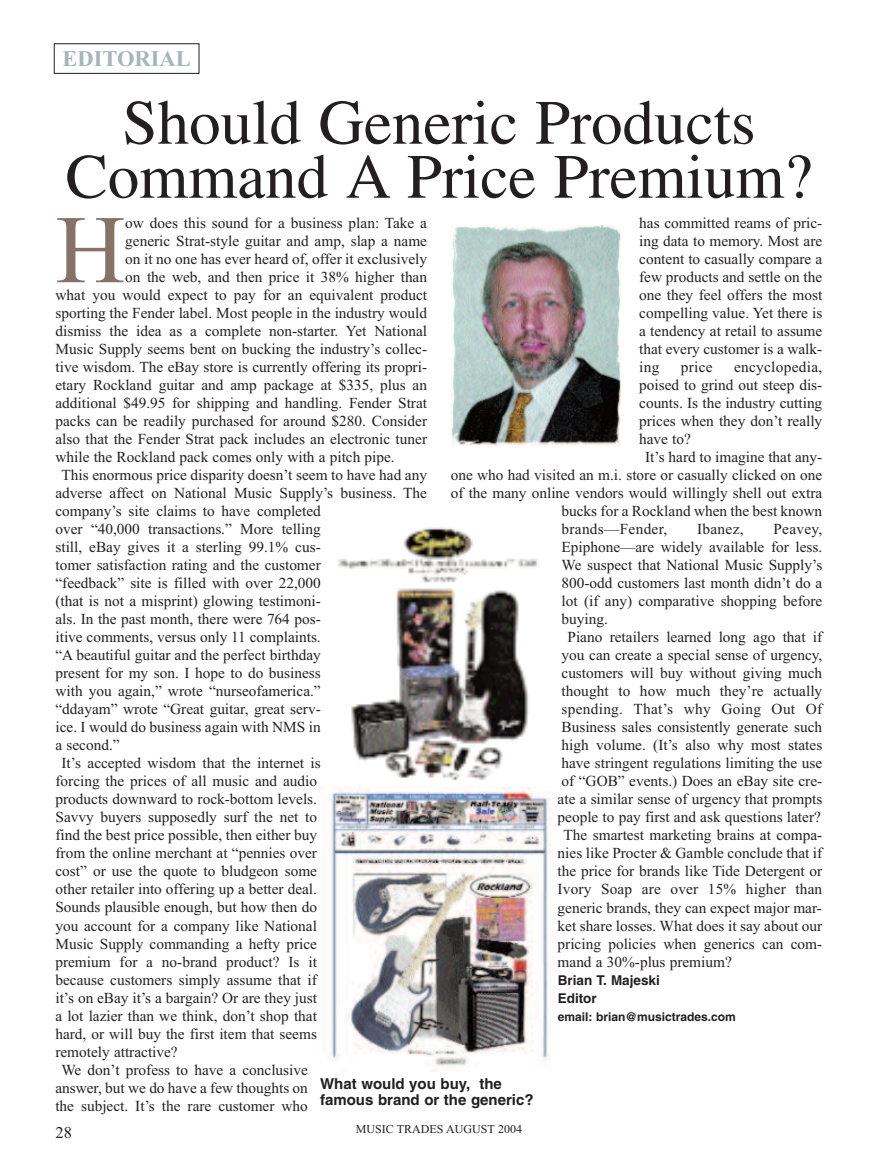
<style>
.page{position:relative;width:878px;height:1175px;background:#fff}
.page>*{position:absolute;margin:0;border:0;box-sizing:border-box;transform-origin:0 0}
.t1{font:96.75px "Times New Roman";color:#877267}
.t2{font:63px/54px "Toronto";color:#231f20;text-align:center}
.t3{font:700 22.5px "Times New Roman";color:#a5b5b9}
.t4{font:16.5px "Times New Roman";color:#231f20}
.t5{font:15.3px/18px "Times New Roman";color:#231f20;text-align:justify}
.t6{font:15.3px "Times New Roman";letter-spacing:.02em;color:#231f20}
.t7{font:15px/16.5px "Switzerland";color:#231f20}
.t8{font:13.5px/18px "Switzerland";color:#231f20}
.t9{font:12px "Switzerland";color:#231f20}
.t10{font:12px "Times New Roman";color:#231f20}
</style>
<div class="page">
<img style="left:450px;top:225px;width:170px;height:221px">
<div style="left:54px;top:44px;width:145px;height:30px;border:1px solid #231f20"></div>
<img style="left:329px;top:786px;width:222px;height:285px">
<img style="left:338px;top:527px;width:200px;height:254px">
<h3 class="t3" style="left:62px;top:45px;width:130px">EDITORIAL</h3>
<h2 class="t2" style="left:66px;top:95px;width:748px">Should Generic Products<br>Command A Price Premium?</h2>
<h1 class="t1" style="left:56px;top:192px;width:71px">H</h1>
<p class="t5" style="left:125px;top:214px;width:303px">ow does this sound for a business plan: Take a</p>
<p class="t5" style="left:639px;top:214px;width:184px">has committed reams of pric&shy;ing data to memory. Most are content to casually compare a few products and settle on the one they feel offers the most compelling value. Yet there is a tendency at retail to assume that every customer is a walk&shy;ing</p>
<p class="t5" style="left:125px;top:232px;width:303px">generic Strat-style guitar and amp, slap a name</p>
<p class="t5" style="left:125px;top:250px;width:303px">on it no one has ever heard of, offer it exclusively</p>
<p class="t5" style="left:125px;top:268px;width:303px">on the web, and then price it 38% higher than</p>
<p class="t5" style="left:55px;top:286px;width:373px">what you would expect to pay for an equivalent product</p>
<p class="t5" style="left:55px;top:304px;width:373px">sporting the Fender label. Most people in the industry would</p>
<p class="t5" style="left:55px;top:322px;width:373px">dismiss the idea as a complete non-starter. Yet National</p>
<p class="t5" style="left:55px;top:340px;width:373px">Music Supply seems bent on bucking the industry’s collec-</p>
<p class="t5" style="left:55px;top:358px;width:373px">tive wisdom. The eBay store is currently offering its propri-</p>
<p class="t5" style="left:55px;top:376px;width:373px">etary Rockland guitar and amp package at $335, plus an</p>
<p class="t5" style="left:55px;top:394px;width:373px">additional $49.95 for shipping and handling. Fender Strat</p>
<p class="t5" style="left:55px;top:412px;width:373px">packs can be readily purchased for around $280. Consider</p>
<p class="t5" style="left:55px;top:430px;width:373px">also that the Fender Strat pack includes an electronic tuner</p>
<p class="t5" style="left:55px;top:448px;width:341px">while the Rockland pack comes only with a pitch pipe.</p>
<p class="t5" style="left:61px;top:466px;width:367px">This enormous price disparity doesn’t seem to have had any</p>
<p class="t5" style="left:55px;top:484px;width:373px">adverse affect on National Music Supply’s business. The</p>
<p class="t5" style="left:55px;top:502px;width:267px">company’s site claims to have completed</p>
<p class="t5" style="left:55px;top:520px;width:267px">over “40,000 transactions.” More telling</p>
<p class="t5" style="left:55px;top:538px;width:267px">still, eBay gives it a sterling 99.1% cus-</p>
<p class="t5" style="left:55px;top:556px;width:267px">tomer satisfaction rating and the customer</p>
<p class="t5" style="left:55px;top:574px;width:267px">“feedback” site is filled with over 22,000</p>
<p class="t5" style="left:55px;top:592px;width:267px">(that is not a misprint) glowing testimoni-</p>
<p class="t5" style="left:55px;top:610px;width:267px">als. In the past month, there were 764 pos-</p>
<p class="t5" style="left:55px;top:628px;width:267px">itive comments, versus only 11 complaints.</p>
<p class="t5" style="left:55px;top:646px;width:267px">“A beautiful guitar and the perfect birthday</p>
<p class="t5" style="left:55px;top:664px;width:267px">present for my son. I hope to do business</p>
<p class="t5" style="left:55px;top:682px;width:267px">with you again,” wrote “nurseofamerica.”</p>
<p class="t5" style="left:55px;top:700px;width:267px">“ddayam” wrote “Great guitar, great serv-</p>
<p class="t5" style="left:55px;top:718px;width:267px">ice. I would do business again with NMS in</p>
<p class="t5" style="left:55px;top:736px;width:66px">a second.”</p>
<p class="t5" style="left:61px;top:754px;width:261px">It’s accepted wisdom that the internet is</p>
<p class="t5" style="left:55px;top:772px;width:263px">forcing the prices of all music and audio</p>
<p class="t5" style="left:55px;top:790px;width:263px">products downward to rock-bottom levels.</p>
<p class="t5" style="left:55px;top:808px;width:263px">Savvy buyers supposedly surf the net to</p>
<p class="t5" style="left:55px;top:826px;width:263px">find the best price possible, then either buy</p>
<p class="t5" style="left:55px;top:844px;width:263px">from the online merchant at “pennies over</p>
<p class="t5" style="left:55px;top:862px;width:263px">cost” or use the quote to bludgeon some</p>
<p class="t5" style="left:55px;top:880px;width:263px">other retailer into offering up a better deal.</p>
<p class="t5" style="left:55px;top:898px;width:263px">Sounds plausible enough, but how then do</p>
<p class="t5" style="left:55px;top:916px;width:263px">you account for a company like National</p>
<p class="t5" style="left:55px;top:934px;width:263px">Music Supply commanding a hefty price</p>
<p class="t5" style="left:55px;top:952px;width:263px">premium for a no-brand product? Is it</p>
<p class="t5" style="left:55px;top:970px;width:263px">because customers simply assume that if</p>
<p class="t5" style="left:55px;top:988px;width:263px">it’s on eBay it’s a bargain? Or are they just</p>
<p class="t5" style="left:55px;top:1006px;width:263px">a lot lazier than we think, don’t shop that</p>
<p class="t5" style="left:55px;top:1024px;width:263px">hard, or will buy the first item that seems</p>
<p class="t5" style="left:55px;top:1042px;width:124px">remotely attractive?</p>
<p class="t5" style="left:61px;top:1060px;width:248px">We don’t profess to have a conclusive</p>
<p class="t5" style="left:55px;top:1078px;width:254px">answer, but we do have a few thoughts on</p>
<p class="t5" style="left:55px;top:1096px;width:254px">the subject. It’s the rare customer who</p>
<p class="t5" style="left:680px;top:358px;width:33px">price</p>
<p class="t6" style="left:734px;top:358px;width:90px">encyclopedia,</p>
<p class="t5" style="left:639px;top:376px;width:184px">poised to grind out steep dis-</p>
<p class="t5" style="left:639px;top:394px;width:184px">counts. Is the industry cutting</p>
<p class="t5" style="left:639px;top:412px;width:184px">prices when they don’t really</p>
<p class="t5" style="left:639px;top:430px;width:53px">have to?</p>
<p class="t5" style="left:645px;top:448px;width:178px">It’s hard to imagine that any-</p>
<p class="t5" style="left:450px;top:466px;width:373px">one who had visited an m.i. store or casually clicked on one</p>
<p class="t5" style="left:450px;top:484px;width:373px">of the many online vendors would willingly shell out extra</p>
<p class="t5" style="left:561px;top:502px;width:262px">bucks for a Rockland when the best known</p>
<p class="t6" style="left:561px;top:520px;width:107px">brands—Fender,</p>
<p class="t5" style="left:697px;top:520px;width:48px">Ibanez,</p>
<p class="t5" style="left:773px;top:520px;width:50px">Peavey,</p>
<p class="t5" style="left:561px;top:538px;width:262px">Epiphone—are widely available for less.</p>
<p class="t5" style="left:561px;top:556px;width:262px">We suspect that National Music Supply’s</p>
<p class="t5" style="left:561px;top:574px;width:262px">800-odd customers last month didn’t do a</p>
<p class="t5" style="left:561px;top:592px;width:262px">lot (if any) comparative shopping before</p>
<p class="t5" style="left:561px;top:610px;width:48px">buying.</p>
<p class="t5" style="left:567px;top:628px;width:256px">Piano retailers learned long ago that if</p>
<p class="t5" style="left:561px;top:646px;width:262px">you can create a special sense of urgency,</p>
<p class="t5" style="left:561px;top:664px;width:262px">customers will buy without giving much</p>
<p class="t5" style="left:561px;top:682px;width:262px">thought to how much they’re actually</p>
<p class="t6" style="left:561px;top:700px;width:262px">spending. That’s why Going Out Of</p>
<p class="t5" style="left:561px;top:718px;width:262px">Business sales consistently generate such</p>
<p class="t5" style="left:561px;top:736px;width:262px">high volume. (It’s also why most states</p>
<p class="t5" style="left:561px;top:754px;width:262px">have stringent regulations limiting the use</p>
<p class="t5" style="left:561px;top:772px;width:262px">of “GOB” events.) Does an eBay site cre-</p>
<p class="t5" style="left:557px;top:790px;width:266px">ate a similar sense of urgency that prompts</p>
<p class="t5" style="left:557px;top:808px;width:265px">people to pay first and ask questions later?</p>
<p class="t5" style="left:563px;top:826px;width:260px">The smartest marketing brains at compa-</p>
<p class="t5" style="left:557px;top:844px;width:266px">nies like Procter &amp; Gamble conclude that if</p>
<p class="t5" style="left:557px;top:862px;width:266px">the price for brands like Tide Detergent or</p>
<p class="t5" style="left:557px;top:880px;width:266px">Ivory Soap are over 15% higher than</p>
<p class="t5" style="left:557px;top:898px;width:266px">generic brands, they can expect major mar-</p>
<p class="t5" style="left:557px;top:916px;width:266px">ket share losses. What does it say about our</p>
<p class="t5" style="left:557px;top:934px;width:266px">pricing policies when generics can com-</p>
<p class="t5" style="left:557px;top:952px;width:176px">mand a 30%-plus premium?</p>
<p class="t8" style="left:557px;top:970px;width:104px">Brian T. Majeski<br>Editor</p>
<p class="t9" style="left:557px;top:1009px;width:180px">email: brian@musictrades.com</p>
<p class="t7" style="left:320px;top:1075px;width:215px">What would you buy, the famous brand or the generic?</p>
<p class="t4" style="left:56px;top:1122px;width:18px">28</p>
<p class="t10" style="left:356px;top:1122px;width:168px">MUSIC TRADES AUGUST 2004</p>
</div>
